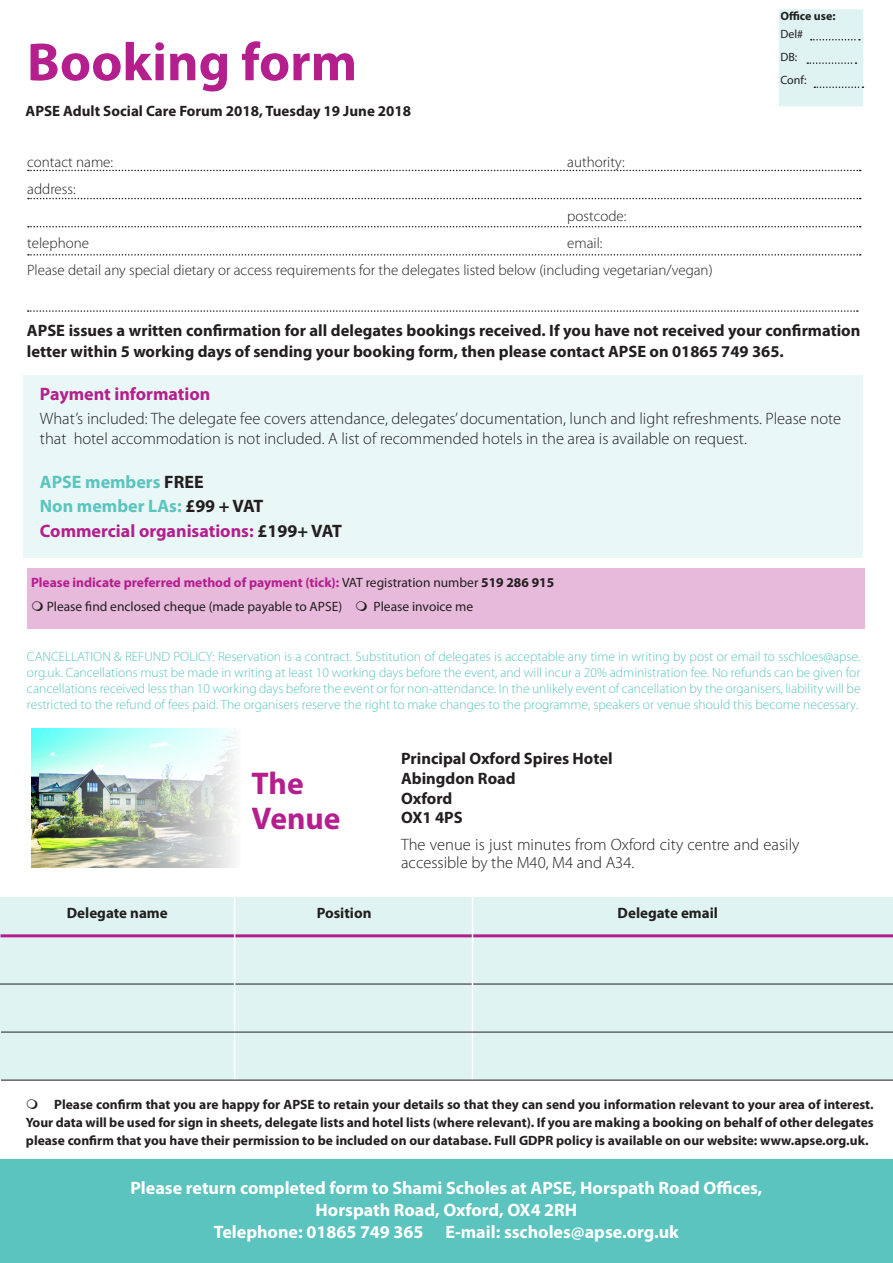
<style>
.page{position:relative;width:893px;height:1263px;background:#fff}
.page>*{position:absolute;margin:0;border:0;box-sizing:border-box;transform-origin:0 0}
.t1{font:700 54px "Myriad Pro";color:#b41e8d}
.heading{font:700 31.5px "Myriad Pro";color:#b41e8d}
.t2{font:700 18px/21.6px "Myriad Pro";color:#fff;text-align:center}
.body{font:700 18px "Myriad Pro";color:#b41e8d}
.t3{font:700 18px "Myriad Pro";color:#5bc4be}
.body-2{font:300 16.5px/19.8px "Myriad Pro";color:#231f20}
.t4{font:700 16.5px/21.6px "Myriad Pro";color:#231f20}
.t5{font:300 15px "Myriad Pro";color:#231f20}
.t6{font:700 15px "Myriad Pro";color:#231f20}
.t7{font:300 13.5px/16.2px "Myriad Pro";color:#5bc4be;text-align:justify}
.Body{font:700 13.5px/18px "Myriad Pro";color:#231f20;text-align:justify}
.t8{font:700 13.5px "Myriad Pro";color:#b41e8d}
.t9{font:13.5px "Myriad Pro";color:#231f20}
.t10{font:12px "Myriad Pro";color:#231f20}
.t11{font:700 12px "Myriad Pro";color:#231f20}
.s1{color:#231f20}
.s2{font-weight:400;color:#231f20}
</style>
<div class="page">
<div style="left:0;top:897px;width:893px;height:183px;background:#def3f2"></div>
<hr style="left:1px;top:934px;width:892px;height:3px;background:#b41e8d">
<hr style="left:0;top:984px;width:893px;height:1px;background:#231f20">
<div style="left:780px;top:10px;width:82px;height:96px;background:#def3f2"></div>
<div style="left:779px;top:9px;width:84px;height:97px;border:2px solid #def3f2"></div>
<hr style="left:234px;top:820px;width:1px;height:260px;background:#fff">
<hr style="left:472px;top:820px;width:1px;height:260px;background:#fff">
<svg style="left:811px;top:39px;width:49px;height:1px"></svg>
<svg style="left:814px;top:86px;width:49px;height:2px"></svg>
<svg style="left:807px;top:62px;width:49px;height:2px"></svg>
<hr style="left:1px;top:1032px;width:892px;height:1px;background:#231f20">
<hr style="left:1px;top:1080px;width:892px;height:1px;background:#231f20">
<div style="left:0;top:1159px;width:893px;height:104px;background:#5bc4be"></div>
<svg style="left:28px;top:310px;width:830px;height:2px"></svg>
<svg style="left:28px;top:198px;width:833px;height:1px"></svg>
<svg style="left:28px;top:170px;width:833px;height:1px"></svg>
<svg style="left:28px;top:226px;width:833px;height:1px"></svg>
<svg style="left:28px;top:254px;width:833px;height:2px"></svg>
<div style="left:28px;top:568px;width:837px;height:61px;background:#e7b9db"></div>
<div style="left:24px;top:375px;width:839px;height:182px;background:#e9f7f6"></div>
<img style="left:31px;top:728px;width:204px;height:140px">
<p class="t1" style="left:27px;top:27px;width:332px">Booking form</p>
<p class="t6" style="left:26px;top:101px;width:387px">APSE Adult Social Care Forum 2018, Tuesday 19 June 2018</p>
<p class="t5" style="left:27px;top:154px;width:87px">contact name:</p>
<p class="t5" style="left:567px;top:154px;width:59px">authority:</p>
<p class="t5" style="left:27px;top:181px;width:50px">address:</p>
<p class="t5" style="left:567px;top:208px;width:61px">postcode:</p>
<p class="t5" style="left:27px;top:235px;width:63px">telephone</p>
<p class="t5" style="left:567px;top:235px;width:37px">email:</p>
<p class="t5" style="left:27px;top:262px;width:687px">Please detail any special dietary or access requirements for the delegates listed below (including vegetarian/vegan)</p>
<p class="t11" style="left:780px;top:8px;width:57px">Office use:</p>
<p class="t10" style="left:780px;top:27px;width:24px">Del#</p>
<p class="t10" style="left:780px;top:50px;width:18px">DB:</p>
<p class="t10" style="left:780px;top:73px;width:28px">Conf:</p>
<p class="t4" style="left:27px;top:319px;width:835px">APSE issues a written confirmation for all delegates bookings received. If you have not received your confirmation letter within 5 working days of sending your booking form, then please contact APSE on 01865 749 365.</p>
<p class="body" style="left:40px;top:382px;width:172px">Payment information</p>
<p class="body-2" style="left:40px;top:409px;width:803px">What’s included: The delegate fee covers attendance, delegates’ documentation, lunch and light refreshments. Please note that hotel accommodation is not included. A list of recommended hotels in the area is available on request.</p>
<p class="t3" style="left:40px;top:470px;width:165px">APSE members <span class="s1">FREE</span></p>
<p class="t3" style="left:40px;top:494px;width:225px">Non member LAs: <span class="s1">£99 + VAT</span></p>
<p class="body" style="left:40px;top:519px;width:303px">Commercial organisations: <span class="s1">£199+ VAT</span></p>
<p class="t8" style="left:31px;top:574px;width:525px">Please indicate preferred method of payment (tick): <span class="s2">VAT registration number</span> <span class="s1">519 286 915</span></p>
<p class="t9" style="left:47px;top:598px;width:297px">Please find enclosed cheque (made payable to APSE)</p>
<p class="t9" style="left:374px;top:598px;width:101px">Please invoice me</p>
<p class="t7" style="left:27px;top:648px;width:835px">CANCELLATION &amp; REFUND POLICY: Reservation is a contract. Substitution of delegates is acceptable any time in writing by post or email to sschloes@apse. org.uk. Cancellations must be made in writing at least 10 working days before the event, and will incur a 20% administration fee. No refunds can be given for cancellations received less than 10 working days before the event or for non-attendance. In the unlikely event of cancellation by the organisers, liability will be restricted to the refund of fees paid. The organisers reserve the right to make changes to the programme, speakers or venue should this become necessary.</p>
<p class="heading" style="left:252px;top:762px;width:53px">The</p>
<p class="heading" style="left:252px;top:797px;width:90px">Venue</p>
<p class="t4" style="left:401px;top:747px;width:213px">Principal Oxford Spires Hotel</p>
<p class="t4" style="left:401px;top:767px;width:116px">Abingdon Road</p>
<p class="t4" style="left:401px;top:787px;width:53px">Oxford</p>
<p class="t4" style="left:401px;top:806px;width:63px">OX1 4PS</p>
<p class="body-2" style="left:401px;top:835px;width:400px;line-height:17.9px">The venue is just minutes from Oxford city centre and easily accessible by the M40, M4 and A34.</p>
<p class="t6" style="left:67px;top:903px;width:102px">Delegate name</p>
<p class="t6" style="left:317px;top:903px;width:56px">Position</p>
<p class="t6" style="left:618px;top:903px;width:102px">Delegate email</p>
<p class="Body" style="left:26px;top:1095px;width:849px;text-indent:28px">Please confirm that you are happy for APSE to retain your details so that they can send you information relevant to your area of interest.<br>Your data will be used for sign in sheets, delegate lists and hotel lists (where relevant). If you are making a booking on behalf of other delegates please confirm that you have their permission to be included on our database. Full GDPR policy is available on our website: www.apse.org.uk.</p>
<h3 class="t2" style="left:130px;top:1177px;width:634px">Please return completed form to Shami Scholes at APSE, Horspath Road Offices,<br>Horspath Road, Oxford, OX4 2RH<br>Telephone: 01865 749 365 E-mail: sscholes@apse.org.uk</h3>
</div>
